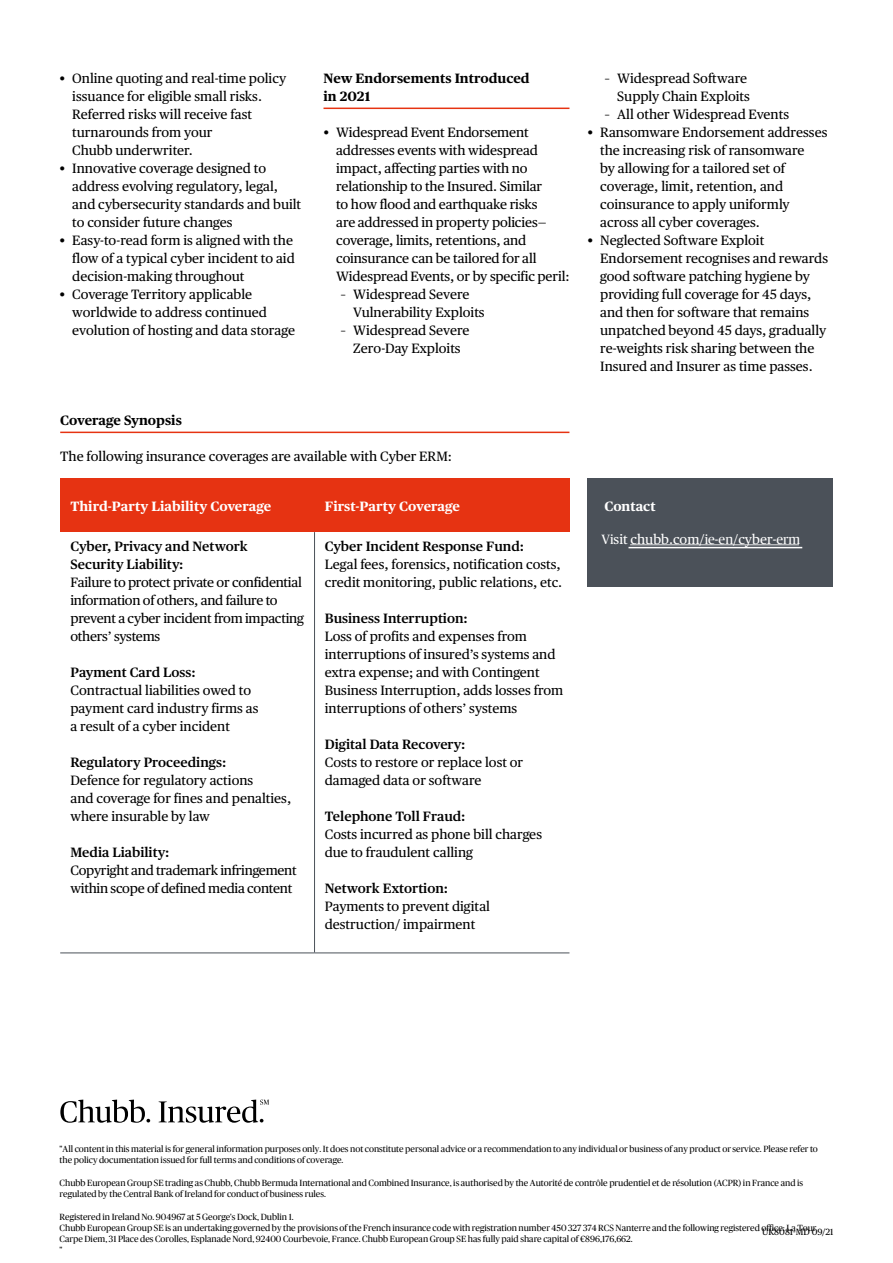
<style>
.page{position:relative;width:893px;height:1263px;background:#fff}
.page>*{position:absolute;margin:0;border:0;box-sizing:border-box;transform-origin:0 0}
.t1{font:13.5px/18px "Chubb Publico Text";color:#000}
.t2{font:600 13.5px/18px "Chubb Publico Text";color:#000}
.t3{font:13.5px/18px "Chubb Publico Text";letter-spacing:-.02em;color:#000}
.t4{font:700 13.5px "Chubb Publico Text";color:#fff}
.t5{font:700 13.5px/18px "Chubb Publico Text";color:#000}
.t6{font:13.5px "Chubb Publico Text";color:#fff}
.t7{font:9px/11.2px "Chubb Publico Office";color:#000}
.t8{font:9px "Chubb Publico Text";color:#000}
.s1{font-family:"Chubb Publico Office"}
</style>
<div class="page">
<hr style="left:60px;top:432px;width:509px;height:1px;background:#e63312">
<hr style="left:60px;top:952px;width:255px;height:1px;background:#4b5159">
<hr style="left:315px;top:952px;width:254px;height:1px;background:#4b5159">
<hr style="left:314px;top:532px;width:1px;height:420px;background:#4b5159">
<hr style="left:323px;top:108px;width:246px;height:1px;background:#e63312">
<div style="left:60px;top:479px;width:255px;height:53px;background:#e63312"></div>
<div style="left:315px;top:479px;width:254px;height:53px;background:#e63312"></div>
<div style="left:587px;top:479px;width:246px;height:108px;background:#4b5159"></div>
<svg style="left:60px;top:1099px;width:90px;height:24px"></svg>
<svg style="left:159px;top:1099px;width:110px;height:24px"></svg>
<hr style="left:630px;top:544px;width:169px;height:1px;background:#fff">
<hr style="left:628px;top:547px;width:174px;height:1px;background:#fff">
<p class="t1" style="left:72px;top:68px;width:216px;text-indent:-13px">• Online quoting and real-time policy issuance for eligible small risks.<br>Referred risks will receive fast turnarounds from your<br>Chubb underwriter.</p>
<p class="t1" style="left:72px;top:158px;width:230px;text-indent:-13px">• Innovative coverage designed to address evolving regulatory, legal, and cybersecurity standards and built to consider future changes</p>
<p class="t1" style="left:72px;top:230px;width:224px;text-indent:-13px">• Easy-to-read form is aligned with the flow of a typical cyber incident to aid decision-making throughout</p>
<p class="t1" style="left:72px;top:284px;width:224px;text-indent:-13px">• Coverage Territory applicable worldwide to address continued evolution of hosting and data storage</p>
<p class="t5" style="left:323px;top:68px;width:208px">New Endorsements Introduced in 2021</p>
<p class="t1" style="left:336px;top:122px;width:235px;text-indent:-13px">• Widespread Event Endorsement addresses events with widespread impact, affecting parties with no relationship to the Insured. Similar<br>to how flood and earthquake risks<br>are addressed in property policies— coverage, limits, retentions, and coinsurance can be tailored for all Widespread Events, or by specific peril:</p>
<p class="t1" style="left:353px;top:284px;width:133px;text-indent:-13px">– Widespread Severe<br>Vulnerability Exploits</p>
<p class="t1" style="left:340px;top:320px;width:131px;text-align:center">– Widespread Severe<br>Zero-Day Exploits</p>
<p class="t5" style="left:60px;top:410px;width:123px">Coverage Synopsis</p>
<p class="t1" style="left:60px;top:446px;width:393px">The following insurance coverages are available with Cyber ERM:</p>
<p class="t4" style="left:70px;top:495px;width:202px">Third-Party Liability Coverage</p>
<p class="t4" style="left:325px;top:495px;width:137px">First-Party Coverage</p>
<p class="t2" style="left:70px;top:536px;width:179px">Cyber, Privacy and Network<br>Security Liability:</p>
<p class="t3" style="left:70px;top:572px;width:235px">Failure to protect private or confidential information of others, and failure to prevent a cyber incident from impacting others’ systems</p>
<p class="t2" style="left:70px;top:662px;width:127px">Payment Card Loss:</p>
<p class="t1" style="left:70px;top:680px;width:190px">Contractual liabilities owed to payment card industry firms as a result of a cyber incident</p>
<p class="t2" style="left:70px;top:752px;width:157px">Regulatory Proceedings:</p>
<p class="t1" style="left:70px;top:770px;width:222px">Defence for regulatory actions<br>and coverage for fines and penalties, where insurable by law</p>
<p class="t2" style="left:70px;top:842px;width:100px">Media Liability:</p>
<p class="t3" style="left:70px;top:860px;width:228px">Copyright and trademark infringement within scope of defined media content</p>
<p class="t2" style="left:325px;top:536px;width:201px">Cyber Incident Response Fund:</p>
<p class="t1" style="left:325px;top:554px;width:239px">Legal fees, forensics, notification costs, credit monitoring, public relations, etc.</p>
<p class="t2" style="left:325px;top:608px;width:145px">Business Interruption:</p>
<p class="t1" style="left:325px;top:626px;width:240px">Loss of profits and expenses from interruptions of insured’s systems and extra expense; and with Contingent Business Interruption, adds losses from interruptions of others’ systems</p>
<p class="t2" style="left:325px;top:734px;width:142px">Digital Data Recovery:</p>
<p class="t1" style="left:325px;top:752px;width:200px">Costs to restore or replace lost or damaged data or software</p>
<p class="t2" style="left:325px;top:806px;width:142px">Telephone Toll Fraud:</p>
<p class="t1" style="left:325px;top:824px;width:219px">Costs incurred as phone bill charges due to fraudulent calling</p>
<p class="t2" style="left:325px;top:878px;width:125px">Network Extortion:</p>
<p class="t1" style="left:325px;top:896px;width:167px">Payments to prevent digital destruction/ impairment</p>
<p class="t1" style="left:604px;top:68px;width:147px;text-align:right">– Widespread Software<br>Supply Chain Exploits</p>
<p class="t1" style="left:604px;top:104px;width:186px">– All other Widespread Events</p>
<p class="t1" style="left:600px;top:122px;width:229px;text-indent:-13px">• Ransomware Endorsement addresses the increasing risk of ransomware<br>by allowing for a tailored set of coverage, limit, retention, and coinsurance to apply uniformly across all cyber coverages.</p>
<p class="t1" style="left:600px;top:230px;width:229px;text-indent:-13px">• Neglected Software Exploit Endorsement recognises and rewards good software patching hygiene by providing full coverage for 45 days, and then for software that remains unpatched beyond 45 days, gradually re-weights risk sharing between the Insured and Insurer as time passes.</p>
<p class="t4" style="left:604px;top:496px;width:53px">Contact</p>
<p class="t6" style="left:601px;top:529px;width:200px"><span class="s1">Vi</span>sit chubb.com/<span class="s1">ie-en</span>/cyber<span class="s1">-erm</span></p>
<p class="t7" style="left:60px;top:1143px;width:760px">"All content in this material is for general information purposes only. It does not constitute personal advice or a recommendation to any individual or business of any product or service. Please refer to the policy documentation issued for full terms and conditions of coverage.</p>
<p class="t7" style="left:60px;top:1176px;width:745px">Chubb European Group SE trading as Chubb, Chubb Bermuda International and Combined Insurance, is authorised by the Autorité de contrôle prudentiel et de résolution (ACPR) in France and is regulated by the Central Bank of Ireland for conduct of business rules.</p>
<p class="t7" style="left:60px;top:1210px;width:758px">Registered in Ireland No. 904967 at 5 George's Dock, Dublin 1.<br>Chubb European Group SE is an undertaking governed by the provisions of the French insurance code with registration number 450 327 374 RCS Nanterre and the following registered office: La Tour Carpe Diem, 31 Place des Corolles, Esplanade Nord, 92400 Courbevoie, France. Chubb European Group SE has fully paid share capital of €896,176,662.<br>"</p>
<p class="t8" style="left:762px;top:1225px;width:73px">UK8081-MD 09/21</p>
</div>
